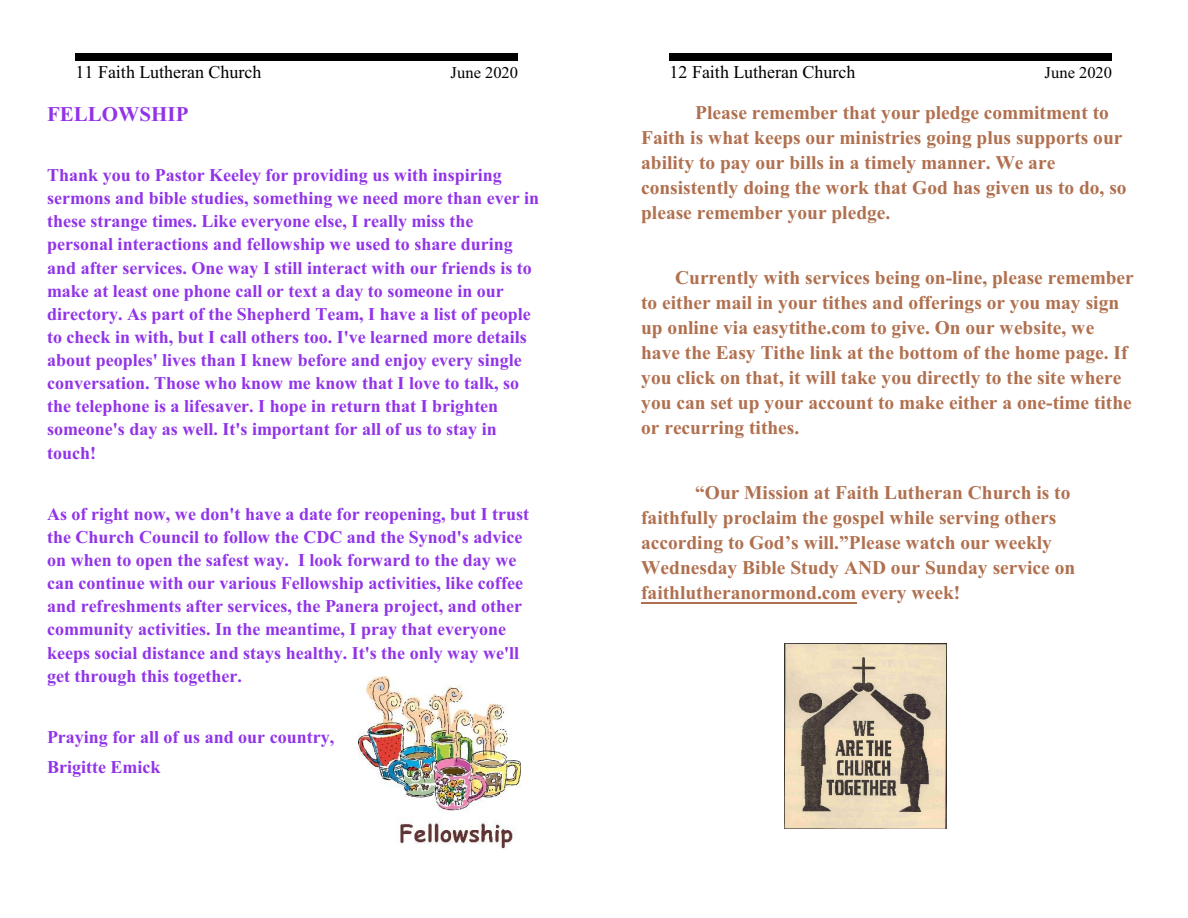
<style>
.page{position:relative;width:1188px;height:918px;background:#fff}
.page>*{position:absolute;margin:0;border:0;box-sizing:border-box;transform-origin:0 0}
.t1{font:700 21px "Times New Roman";color:#9133e8}
.t2{font:700 19.5px/25px "Times New Roman";color:#b0704f}
.t3{font:700 18px/23.1px "Times New Roman";color:#9133e8}
.t4{font:18px "Times New Roman";color:#000}
.t5{font:16.5px "Times New Roman";color:#000}
</style>
<div class="page">
<div style="left:76px;top:54px;width:442px;height:7px;background:#000"></div>
<img style="left:359px;top:677px;width:162px;height:172px">
<div style="left:670px;top:54px;width:442px;height:7px;background:#000"></div>
<img style="left:785px;top:644px;width:161px;height:185px">
<hr style="left:641px;top:602px;width:215px;height:1px;background:#b0704f">
<p class="t4" style="left:76px;top:66px;width:187px">11 Faith Lutheran Church</p>
<p class="t5" style="left:451px;top:67px;width:69px">June 2020</p>
<p class="t1" style="left:47px;top:106px;width:143px">FELLOWSHIP</p>
<p class="t3" style="left:47px;top:165px;width:494px">Thank you to Pastor Keeley for providing us with inspiring sermons and bible studies, something we need more than ever in these strange times. Like everyone else, I really miss the personal interactions and fellowship we used to share during and after services. One way I still interact with our friends is to make at least one phone call or text a day to someone in our directory. As part of the Shepherd Team, I have a list of people to check in with, but I call others too. I've learned more details about peoples' lives than I knew before and enjoy every single conversation. Those who know me know that I love to talk, so the telephone is a lifesaver. I hope in return that I brighten someone's day as well. It's important for all of us to stay in touch!</p>
<p class="t3" style="left:47px;top:504px;width:484px">As of right now, we don't have a date for reopening, but I trust the Church Council to follow the CDC and the Synod's advice on when to open the safest way. I look forward to the day we can continue with our various Fellowship activities, like coffee and refreshments after services, the Panera project, and other community activities. In the meantime, I pray that everyone keeps social distance and stays healthy. It's the only way we'll get through this together.</p>
<p class="t3" style="left:47px;top:723px;width:289px;line-height:30.6px">Praying for all of us and our country,<br>Brigitte Emick</p>
<p class="t4" style="left:670px;top:66px;width:187px">12 Faith Lutheran Church</p>
<p class="t5" style="left:1045px;top:67px;width:69px">June 2020</p>
<p class="t2" style="left:641px;top:102px;width:487px;text-indent:54px">Please remember that your pledge commitment to Faith is what keeps our ministries going plus supports our ability to pay our bills in a timely manner. We are consistently doing the work that God has given us to do, so please remember your pledge.</p>
<p class="t2" style="left:641px;top:267px;width:494px;text-indent:34px">Currently with services being on-line, please remember to either mail in your tithes and offerings or you may sign up online via easytithe.com to give. On our website, we have the Easy Tithe link at the bottom of the home page. If you click on that, it will take you directly to the site where you can set up your account to make either a one-time tithe or recurring tithes.</p>
<p class="t2" style="left:641px;top:482px;width:436px;text-indent:54px">“Our Mission at Faith Lutheran Church is to faithfully proclaim the gospel while serving others according to God’s will.”Please watch our weekly Wednesday Bible Study AND our Sunday service on faithlutheranormond.com every week!</p>
</div>
